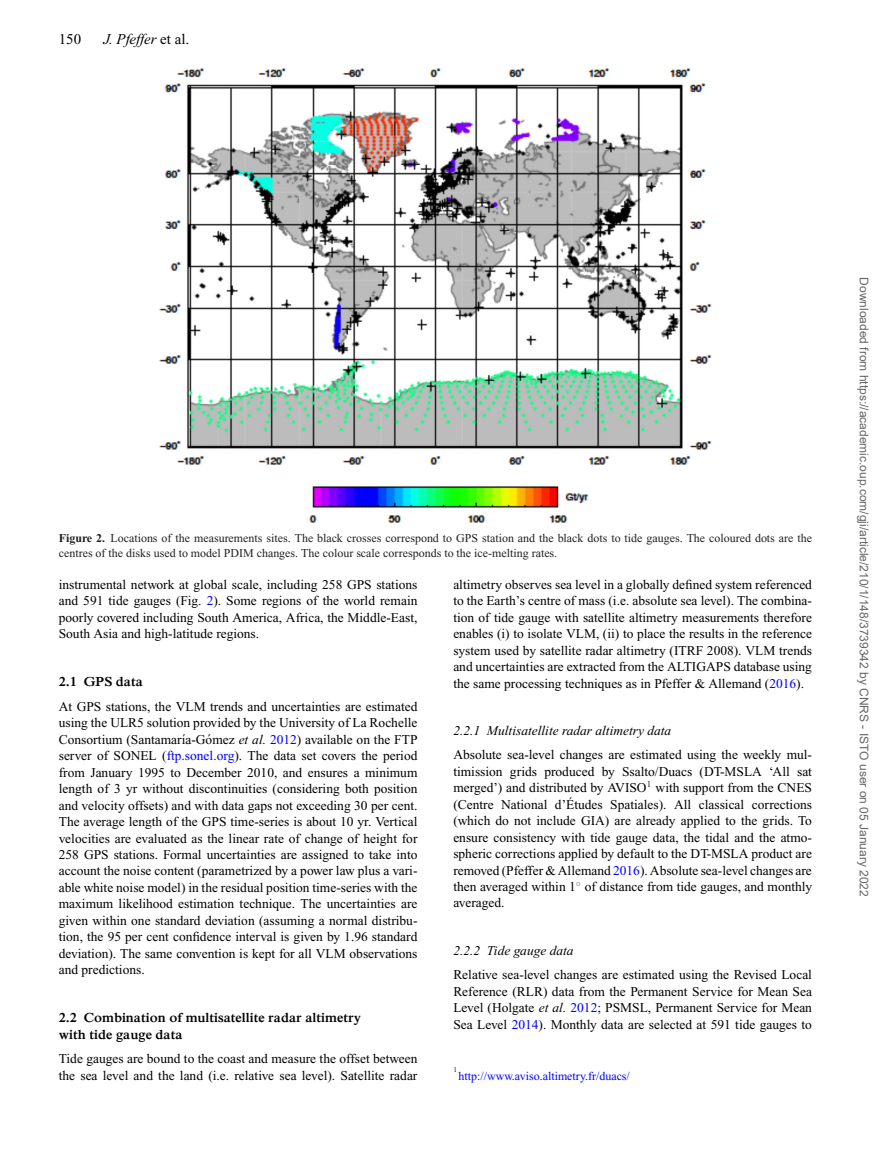
<style>
.page{position:relative;width:893px;height:1174px;background:#fff}
.page>*{position:absolute;margin:0;border:0;box-sizing:border-box;transform-origin:0 0}
.t1{font:italic 15px "Times New Roman";letter-spacing:-.005em;color:#000}
.t2{font:15px "Times New Roman";color:#000}
.t3{font:13.5px/16.5px "Times New Roman";color:#000;text-align:justify}
.t4{font:600 13.5px/16.5px "Times NRMT";color:#000}
.t5{font:italic 13.5px "Times New Roman";color:#000}
.t6{font:12px/15px "Times New Roman";color:#231f20}
.t7{font:12px "Arial";color:#666}
.t8{font:12px "Times New Roman";color:#00f}
.t9{font:7.5px "Times New Roman";color:#231f20}
.s1{font-style:normal}
.s2{font-weight:700}
.s3{color:#00f}
.s4{font-style:italic}
</style>
<div class="page">
<img style="left:159px;top:68px;width:553px;height:455px">
<p class="t2" style="left:59px;top:33px;width:24px">150</p>
<p class="t1" style="left:104px;top:33px;width:87px">J. Pfeffer <span class="s1">et al.</span></p>
<p class="t6" style="left:59px;top:531px;width:755px"><span class="s2">Figure 2.</span> Locations of the measurements sites. The black crosses correspond to GPS station and the black dots to tide gauges. The coloured dots are the centres of the disks used to model PDIM changes. The colour scale corresponds to the ice-melting rates.</p>
<p class="t3" style="left:59px;top:577px;width:360px">instrumental network at global scale, including 258 GPS stations and 591 tide gauges (Fig. <span class="s3">2</span>). Some regions of the world remain poorly covered including South America, Africa, the Middle-East, South Asia and high-latitude regions.</p>
<p class="t4" style="left:59px;top:675px;width:86px">2.1 GPS data</p>
<p class="t3" style="left:59px;top:699px;width:360px">At GPS stations, the VLM trends and uncertainties are estimated using the ULR5 solution provided by the University of La Rochelle Consortium (Santamar´ıa-Gomez <span class="s4">et al.</span> <span class="s3">2012</span>) available on the FTP</p>
<p class="t3" style="left:453px;top:577px;width:360px">altimetry observes sea level in a globally defined system referenced to the Earth’s centre of mass (i.e. absolute sea level). The combina&shy;tion of tide gauge with satellite altimetry measurements therefore enables (i) to isolate VLM, (ii) to place the results in the reference system used by satellite radar altimetry (ITRF 2008). VLM trends and uncertainties are extracted from the ALTIGAPS database using the same processing techniques as in Pfeffer &amp; Allemand (<span class="s3">2016</span>).</p>
<p class="t5" style="left:453px;top:725px;width:219px">2.2.1 Multisatellite radar altimetry data</p>
<p class="t3" style="left:453px;top:748px;width:360px">Absolute sea-level changes are estimated using the weekly mul&shy;timission grids produced by Ssalto/Duacs (DT-MSLA ‘All sat merged’) and distributed by AVISO<sup>1</sup> with support from the CNES (Centre National d’Etudes Spatiales). All classical corrections</p>
<p class="t3" style="left:59px;top:732px;width:360px;text-align:left;text-indent:148px">´<br>server of SONEL (<span class="s3">ftp.sonel.org</span>). The data set covers the period from January 1995 to December 2010, and ensures a minimum length of 3 yr without discontinuities (considering both position and velocity offsets) and with data gaps not exceeding 30 per cent.<br>The average length of the GPS time-series is about 10 yr. Vertical velocities are evaluated as the linear rate of change of height for 258 GPS stations. Formal uncertainties are assigned to take into account the noise content (parametrized by a power law plus a vari&shy;able white noise model) in the residual position time-series with the maximum likelihood estimation technique. The uncertainties are given within one standard deviation (assuming a normal distribu&shy;tion, the 95 per cent confidence interval is given by 1.96 standard deviation). The same convention is kept for all VLM observations and predictions.</p>
<p class="t4" style="left:59px;top:1010px;width:304px">2.2 Combination of multisatellite radar altimetry with tide gauge data</p>
<p class="t3" style="left:59px;top:1051px;width:360px">Tide gauges are bound to the coast and measure the offset between the sea level and the land (i.e. relative sea level). Satellite radar</p>
<p class="t3" style="left:453px;top:794px;width:360px;line-height:18.5px;text-indent:115px">´<br>(which do not include GIA) are already applied to the grids. To</p>
<p class="t3" style="left:453px;top:830px;width:360px">ensure consistency with tide gauge data, the tidal and the atmo&shy;spheric corrections applied by default to the DT-MSLA product are removed (Pfeffer &amp; Allemand <span class="s3">2016</span>). Absolute sea-level changes are then averaged within 1<sup>◦</sup> of distance from tide gauges, and monthly averaged.</p>
<p class="t5" style="left:453px;top:945px;width:122px">2.2.2 Tide gauge data</p>
<p class="t3" style="left:453px;top:967px;width:360px">Relative sea-level changes are estimated using the Revised Local Reference (RLR) data from the Permanent Service for Mean Sea Level (Holgate <span class="s4">et al.</span> <span class="s3">2012</span>; PSMSL, Permanent Service for Mean Sea Level <span class="s3">2014</span>). Monthly data are selected at 591 tide gauges to</p>
<p class="t9" style="left:453px;top:1066px;width:5px">1</p>
<p class="t8" style="left:459px;top:1071px;width:173px">http://www.aviso.altimetry.fr/duacs/</p>
<p class="t7" style="left:868px;top:277px;width:621px;rotate:90deg">Downloaded from https://academic.oup.com/gji/article/210/1/148/3739342 by CNRS - ISTO user on 05 January 2022</p>
</div>
